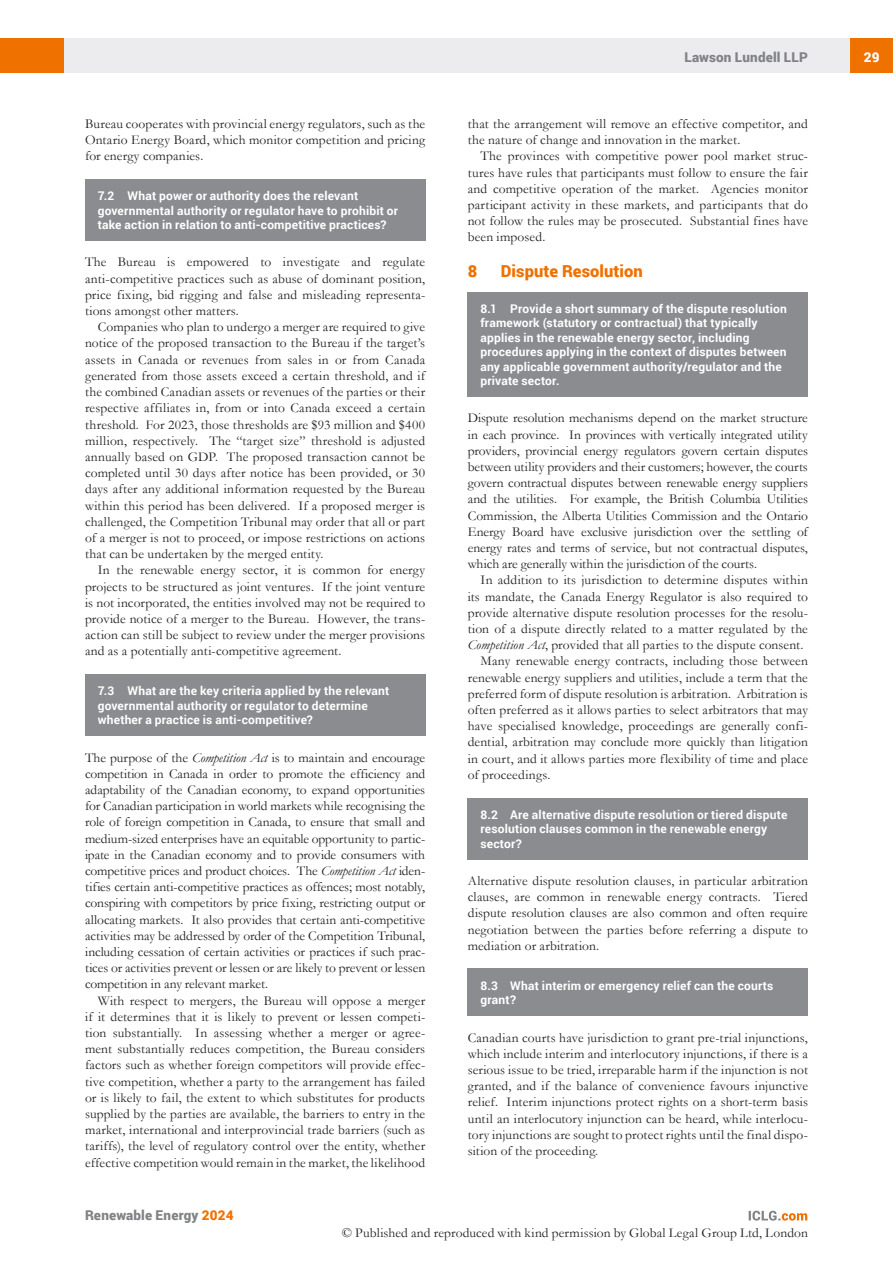
<style>
.page{position:relative;width:893px;height:1263px;background:#fff}
.page>*{position:absolute;margin:0;border:0;box-sizing:border-box;transform-origin:0 0}
.MS_Heading{font:900 16.5px "Roboto";letter-spacing:.005em;color:#ef7100}
.MS_Body_Text_-_Secon{font:13.5px/16.2px "Garamond";letter-spacing:.01em;color:#231f20;text-align:justify}
.MS_Body_Text_-_First{font:13.5px/16.2px "Garamond";letter-spacing:.005em;color:#231f20;text-align:justify}
.t1{font:900 13.5px "Roboto";letter-spacing:.015em;color:#808285}
.t2{font:900 13.5px "Roboto";color:#fff}
.MS_-_Question{font:700 12px/14.4px "Roboto";letter-spacing:.015em;color:#fff}
.MS_-_Question_follow{font:700 12px/14.4px "Roboto";letter-spacing:.015em;color:#fff}
.s1{font-style:italic}
.s2{color:#ef7100}
</style>
<div class="page">
<div style="left:64px;top:38px;width:786px;height:34px;background:#ececee"></div>
<div style="left:850px;top:38px;width:43px;height:34px;background:#ef7100"></div>
<div style="left:0;top:38px;width:64px;height:34px;background:#ef7100"></div>
<svg style="left:749px;top:1211px;width:58px;height:9px"></svg>
<div style="left:468px;top:292px;width:340px;height:105px;background:#8a8c8f"></div>
<div style="left:468px;top:798px;width:340px;height:61px;background:#8a8c8f"></div>
<div style="left:468px;top:969px;width:340px;height:47px;background:#8a8c8f"></div>
<div style="left:85px;top:179px;width:340px;height:62px;background:#8a8c8f"></div>
<div style="left:85px;top:674px;width:340px;height:62px;background:#8a8c8f"></div>
<p class="MS_Body_Text_-_First" style="left:85px;top:115px;width:342px">Bureau cooperates with provincial energy regulators, such as the Ontario Energy Board, which monitor competition and pricing for energy companies.</p>
<p class="MS_-_Question" style="left:98px;top:188px;width:302px">7.2 What power or authority does the relevant governmental authority or regulator have to prohibit or take action in relation to anti-competitive practices?</p>
<p class="MS_Body_Text_-_First" style="left:85px;top:254px;width:342px">The Bureau is empowered to investigate and regulate anti-competitive practices such as abuse of dominant position, price fixing, bid rigging and false and misleading representa&shy;tions amongst other matters.</p>
<p class="MS_Body_Text_-_Secon" style="left:85px;top:319px;width:342px;text-indent:13px">Companies who plan to undergo a merger are required to give notice of the proposed transaction to the Bureau if the target’s assets in Canada or revenues from sales in or from Canada generated from those assets exceed a certain threshold, and if the combined Canadian assets or revenues of the parties or their respective affiliates in, from or into Canada exceed a certain threshold. For 2023, those thresholds are $93 million and $400 million, respectively. The “target size” threshold is adjusted annually based on GDP. The proposed transaction cannot be completed until 30 days after notice has been provided, or 30 days after any additional information requested by the Bureau within this period has been delivered. If a proposed merger is challenged, the Competition Tribunal may order that all or part of a merger is not to proceed, or impose restrictions on actions that can be undertaken by the merged entity.</p>
<p class="MS_Body_Text_-_Secon" style="left:85px;top:562px;width:342px;text-indent:13px">In the renewable energy sector, it is common for energy projects to be structured as joint ventures. If the joint venture is not incorporated, the entities involved may not be required to provide notice of a merger to the Bureau. However, the trans&shy;action can still be subject to review under the merger provisions and as a potentially anti-competitive agreement.</p>
<p class="MS_-_Question" style="left:98px;top:683px;width:293px">7.3 What are the key criteria applied by the relevant governmental authority or regulator to determine whether a practice is anti-competitive?</p>
<p class="MS_Body_Text_-_First" style="left:85px;top:749px;width:342px">The purpose of the <span class="s1">Competition Act</span> is to maintain and encourage competition in Canada in order to promote the efficiency and adaptability of the Canadian economy, to expand opportunities for Canadian participation in world markets while recognising the role of foreign competition in Canada, to ensure that small and medium-sized enterprises have an equitable opportunity to partic&shy;ipate in the Canadian economy and to provide consumers with competitive prices and product choices. The <span class="s1">Competition Act</span> iden&shy;tifies certain anti-competitive practices as offences; most notably, conspiring with competitors by price fixing, restricting output or allocating markets. It also provides that certain anti-competitive activities may be addressed by order of the Competition Tribunal, including cessation of certain activities or practices if such prac&shy;tices or activities prevent or lessen or are likely to prevent or lessen competition in any relevant market.</p>
<p class="MS_Body_Text_-_Secon" style="left:85px;top:992px;width:342px;text-indent:13px">With respect to mergers, the Bureau will oppose a merger if it determines that it is likely to prevent or lessen competi&shy;tion substantially. In assessing whether a merger or agree&shy;ment substantially reduces competition, the Bureau considers factors such as whether foreign competitors will provide effec&shy;tive competition, whether a party to the arrangement has failed or is likely to fail, the extent to which substitutes for products supplied by the parties are available, the barriers to entry in the market, international and interprovincial trade barriers (such as tariffs), the level of regulatory control over the entity, whether effective competition would remain in the market, the likelihood</p>
<p class="t1" style="left:85px;top:1206px;width:150px">Renewable Energy <span class="s2">2024</span></p>
<p class="t1" style="left:684px;top:48px;width:125px">Lawson Lundell LLP</p>
<p class="t2" style="left:864px;top:48px;width:17px">29</p>
<p class="MS_Body_Text_-_Secon" style="left:468px;top:115px;width:342px">that the arrangement will remove an effective competitor, and the nature of change and innovation in the market.</p>
<p class="MS_Body_Text_-_Secon" style="left:468px;top:148px;width:342px;text-indent:13px">The provinces with competitive power pool market struc&shy;tures have rules that participants must follow to ensure the fair and competitive operation of the market. Agencies monitor participant activity in these markets, and participants that do not follow the rules may be prosecuted. Substantial fines have been imposed.</p>
<p class="MS_Heading" style="left:468px;top:260px;width:11px">8</p>
<p class="MS_Heading" style="left:501px;top:260px;width:144px">Dispute Resolution</p>
<p class="MS_-_Question_follow" style="left:480px;top:301px;width:308px">8.1 Provide a short summary of the dispute resolution framework (statutory or contractual) that typically applies in the renewable energy sector, including procedures applying in the context of disputes between any applicable government authority/regulator and the private sector.</p>
<p class="MS_Body_Text_-_First" style="left:468px;top:410px;width:342px">Dispute resolution mechanisms depend on the market structure in each province. In provinces with vertically integrated utility providers, provincial energy regulators govern certain disputes between utility providers and their customers; however, the courts govern contractual disputes between renewable energy suppliers and the utilities. For example, the British Columbia Utilities Commission, the Alberta Utilities Commission and the Ontario Energy Board have exclusive jurisdiction over the settling of energy rates and terms of service, but not contractual disputes, which are generally within the jurisdiction of the courts.</p>
<p class="MS_Body_Text_-_Secon" style="left:468px;top:572px;width:342px;text-indent:13px">In addition to its jurisdiction to determine disputes within its mandate, the Canada Energy Regulator is also required to provide alternative dispute resolution processes for the resolu&shy;tion of a dispute directly related to a matter regulated by the <span class="s1">Competition Act</span>, provided that all parties to the dispute consent.</p>
<p class="MS_Body_Text_-_Secon" style="left:468px;top:653px;width:342px;text-indent:13px">Many renewable energy contracts, including those between renewable energy suppliers and utilities, include a term that the preferred form of dispute resolution is arbitration. Arbitration is often preferred as it allows parties to select arbitrators that may have specialised knowledge, proceedings are generally confi&shy;dential, arbitration may conclude more quickly than litigation in court, and it allows parties more flexibility of time and place of proceedings.</p>
<p class="MS_-_Question" style="left:480px;top:807px;width:308px">8.2 Are alternative dispute resolution or tiered dispute resolution clauses common in the renewable energy sector?</p>
<p class="MS_Body_Text_-_First" style="left:468px;top:872px;width:342px">Alternative dispute resolution clauses, in particular arbitration clauses, are common in renewable energy contracts. Tiered dispute resolution clauses are also common and often require negotiation between the parties before referring a dispute to mediation or arbitration.</p>
<p class="MS_-_Question" style="left:480px;top:978px;width:294px">8.3 What interim or emergency relief can the courts grant?</p>
<p class="MS_Body_Text_-_First" style="left:468px;top:1029px;width:342px">Canadian courts have jurisdiction to grant pre-trial injunctions, which include interim and interlocutory injunctions, if there is a serious issue to be tried, irreparable harm if the injunction is not granted, and if the balance of convenience favours injunctive relief. Interim injunctions protect rights on a short-term basis until an interlocutory injunction can be heard, while interlocu&shy;tory injunctions are sought to protect rights until the final dispo&shy;sition of the proceeding.</p>
<p class="MS_Body_Text_-_First" style="left:342px;top:1225px;width:467px">© Published and reproduced with kind permission by Global Legal Group Ltd, London</p>
</div>
